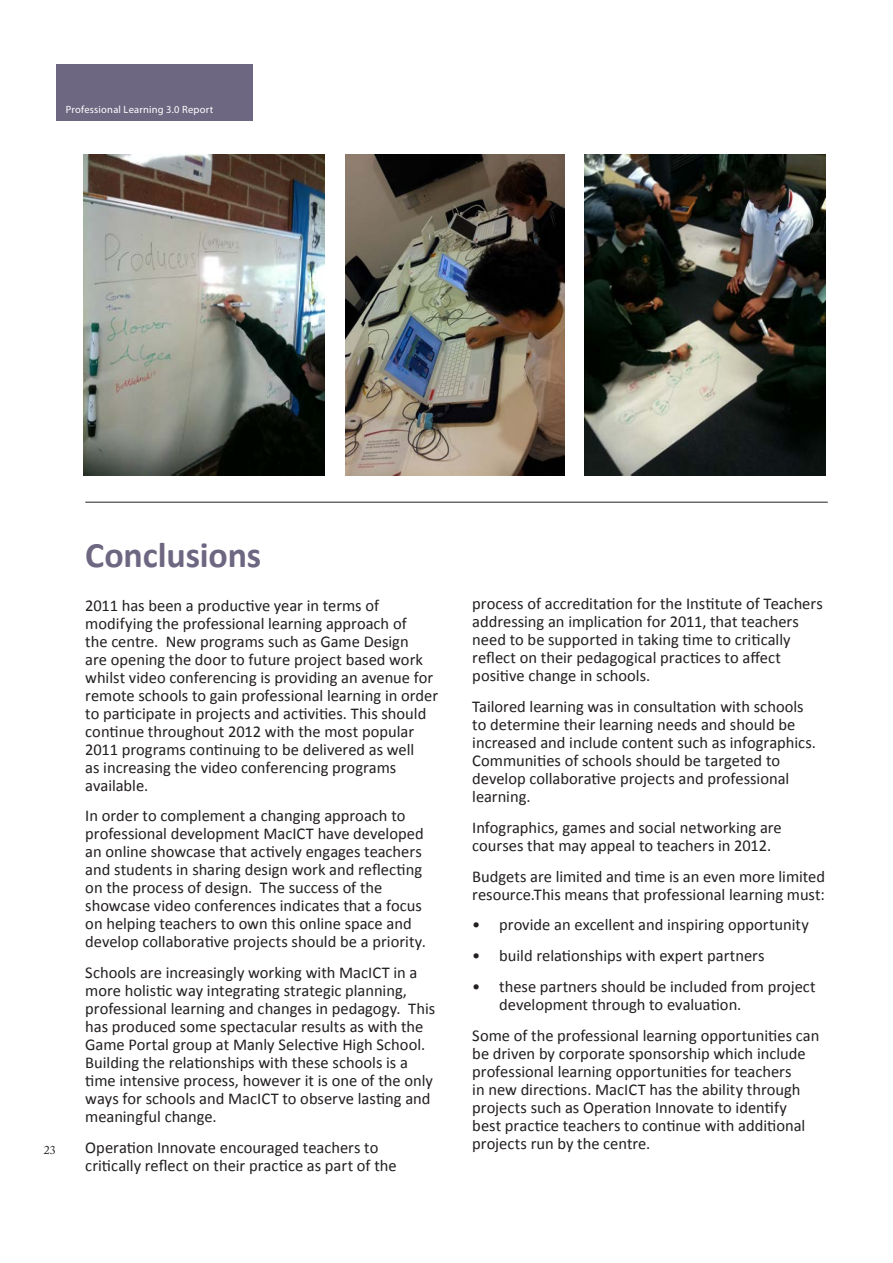
<style>
.page{position:relative;width:893px;height:1263px;background:#fff}
.page>*{position:absolute;margin:0;border:0;box-sizing:border-box;transform-origin:0 0}
.t1{font:700 36px "Calibri";letter-spacing:-.005em;color:#6e6782}
.t2{font:16.5px/18px "Calibri";color:#231f20}
.t3{font:12px "Adobe Caslon Pro";color:#231f20}
.t4{font:10.5px "Myriad Pro";letter-spacing:.02em;color:#fff}
</style>
<div class="page">
<hr style="left:85px;top:502px;width:743px;height:1px;background:#231f20">
<img style="left:83px;top:154px;width:241px;height:321px">
<img style="left:584px;top:154px;width:241px;height:321px">
<img style="left:346px;top:154px;width:219px;height:321px">
<div style="left:57px;top:64px;width:196px;height:57px;background:#6e6782"></div>
<p class="t4" style="left:66px;top:103px;width:149px">Professional Learning 3.0 Report</p>
<p class="t3" style="left:44px;top:1143px;width:14px">23</p>
<h1 class="t1" style="left:85px;top:533px;width:177px">Conclusions</h1>
<p class="t2" style="left:85px;top:595px;width:354px">2011 has been a productive year in terms of modifying the professional learning approach of<br>the centre. New programs such as Game Design<br>are opening the door to future project based work whilst video conferencing is providing an avenue for remote schools to gain professional learning in order to participate in projects and activities. This should continue throughout 2012 with the most popular 2011 programs continuing to be delivered as well<br>as increasing the video conferencing programs available.</p>
<p class="t2" style="left:85px;top:806px;width:342px">In order to complement a changing approach to professional development MacICT have developed an online showcase that actively engages teachers and students in sharing design work and reflecting on the process of design. The success of the showcase video conferences indicates that a focus on helping teachers to own this online space and develop collaborative projects should be a priority.</p>
<p class="t2" style="left:85px;top:963px;width:351px">Schools are increasingly working with MacICT in a more holistic way integrating strategic planning, professional learning and changes in pedagogy. This has produced some spectacular results as with the Game Portal group at Manly Selective High School.<br>Building the relationships with these schools is a time intensive process, however it is one of the only ways for schools and MacICT to observe lasting and meaningful change.</p>
<p class="t2" style="left:85px;top:1138px;width:313px">Operation Innovate encouraged teachers to critically reflect on their practice as part of the</p>
<p class="t2" style="left:472px;top:594px;width:352px">process of accreditation for the Institute of Teachers addressing an implication for 2011, that teachers need to be supported in taking time to critically reflect on their pedagogical practices to affect positive change in schools.</p>
<p class="t2" style="left:472px;top:697px;width:345px">Tailored learning was in consultation with schools to determine their learning needs and should be increased and include content such as infographics.<br>Communities of schools should be targeted to develop collaborative projects and professional learning.</p>
<p class="t2" style="left:472px;top:818px;width:311px">Infographics, games and social networking are courses that may appeal to teachers in 2012.</p>
<p class="t2" style="left:472px;top:866px;width:354px">Budgets are limited and time is an even more limited resource.This means that professional learning must:</p>
<p class="t2" style="left:472px;top:915px;width:338px">• provide an excellent and inspiring opportunity</p>
<p class="t2" style="left:472px;top:946px;width:294px">• build relationships with expert partners</p>
<p class="t2" style="left:499px;top:977px;width:318px;text-indent:-27px">• these partners should be included from project development through to evaluation.</p>
<p class="t2" style="left:472px;top:1025px;width:349px">Some of the professional learning opportunities can be driven by corporate sponsorship which include professional learning opportunities for teachers<br>in new directions. MacICT has the ability through projects such as Operation Innovate to identify best practice teachers to continue with additional projects run by the centre.</p>
</div>
